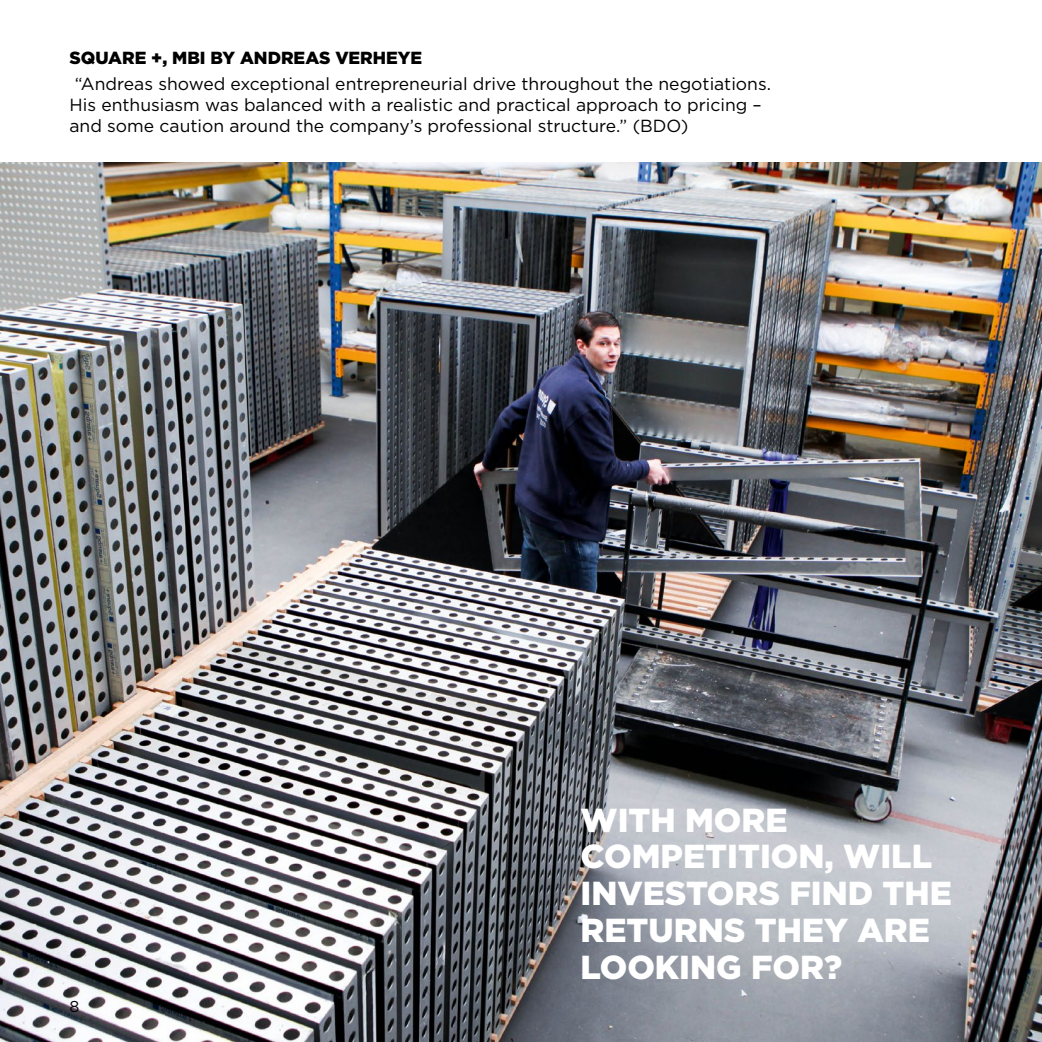
<style>
.page{position:relative;width:1042px;height:1042px;background:#fff}
.page>*{position:absolute;margin:0;border:0;box-sizing:border-box;transform-origin:0 0}
.t1{font:900 33.25px "Gotham";color:#fff}
.t2{font:17.5px/21px "Gotham";color:#000}
.t3{font:900 17.5px "Gotham";color:#000}
.t4{font:15.75px "Gotham";color:#000}
</style>
<div class="page">
<img style="left:0;top:162px;width:1042px;height:880px">
<p class="t3" style="left:69px;top:45px;width:40px">SQUARE</p>
<p class="t3" style="left:151px;top:45px;width:144px">+, MBI BY ANDREA</p>
<p class="t3" style="left:319px;top:45px;width:30px">S VER</p>
<p class="t3" style="left:373px;top:45px;width:26px">HEYE</p>
<p class="t2" style="left:69px;top:72px;width:703px;text-indent:5px">“Andreas showed exceptional entrepreneurial drive throughout the negotiations.<br>His enthusiasm was balanced with a realistic and practical approach to pricing – and some caution around the company’s professional structure.” (BDO)</p>
<p class="t4" style="left:69px;top:996px;width:11px">8</p>
<h1 class="t1" style="left:580px;top:797px;width:24px">WIT</h1>
<h1 class="t1" style="left:650px;top:797px;width:61px">H MORE</h1>
<h1 class="t1" style="left:580px;top:833px;width:47px">COMPETITION</h1>
<h1 class="t1" style="left:824px;top:833px;width:74px">, WILL</h1>
<h1 class="t1" style="left:580px;top:870px;width:131px">INVESTOR</h1>
<h1 class="t1" style="left:758px;top:870px;width:192px">S FIND THE</h1>
<h1 class="t1" style="left:580px;top:907px;width:25px">RETURN</h1>
<h1 class="t1" style="left:724px;top:907px;width:159px">S THEY ARE</h1>
<h1 class="t1" style="left:580px;top:944px;width:23px">LOOKIN</h1>
<h1 class="t1" style="left:716px;top:944px;width:60px">G FOR</h1>
<h1 class="t1" style="left:824px;top:944px;width:19px">?</h1>
</div>
